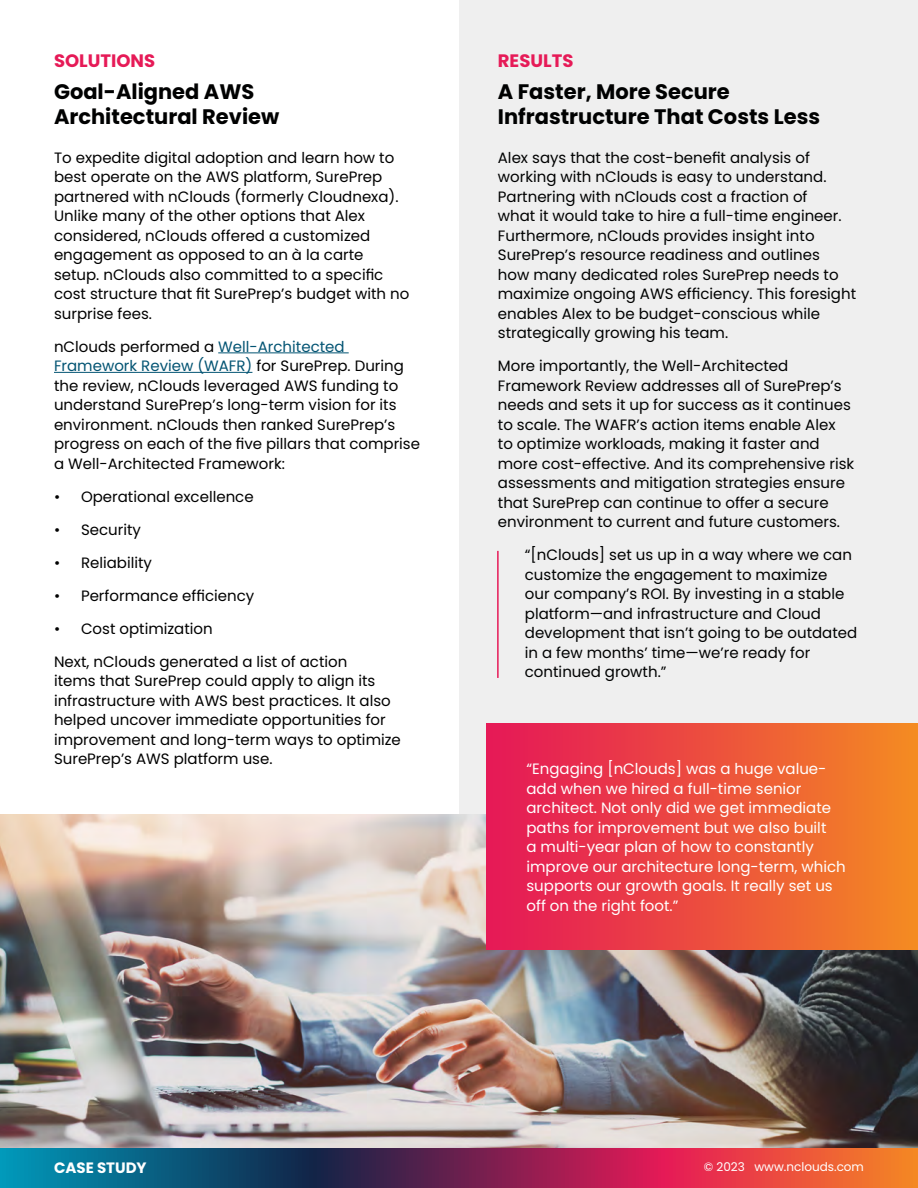
<style>
.page{position:relative;width:918px;height:1188px;background:#fff}
.page>*{position:absolute;margin:0;border:0;box-sizing:border-box;transform-origin:0 0}
.t1{font:700 21px/25.2px "Poppins";color:#000101}
.t2{font:700 18px "Poppins";color:#e61a57}
.t3{font:15px/19.5px "Poppins";color:#000101}
.t4{font:15px/19.5px "Poppins";color:#fff}
.t5{font:700 15px "Poppins";color:#fff}
.t6{font:12px "Poppins";color:#fff}
.s1{color:#035473}
</style>
<div class="page">
<div style="left:459px;top:0;width:459px;height:1159px;background:#efefef"></div>
<svg style="left:0;top:1147px;width:918px;height:41px;background:#74455e"></svg>
<img style="left:0;top:814px;width:918px;height:333px">
<hr style="left:218px;top:352px;width:131px;height:1px;background:#035473">
<hr style="left:54px;top:372px;width:198px;height:1px;background:#035473">
<div style="left:486px;top:724px;width:432px;height:225px;background:linear-gradient(to right,#e51459,#f48923)"></div>
<hr style="left:497px;top:551px;width:2px;height:127px;background:#e61a57">
<p class="t2" style="left:54px;top:50px;width:103px">SOLUTIONS</p>
<p class="t2" style="left:498px;top:50px;width:77px">RESULTS</p>
<h1 class="t1" style="left:54px;top:79px;width:227px">Goal-Aligned AWS<br>Architectural Review</h1>
<h1 class="t1" style="left:498px;top:79px;width:324px">A Faster, More Secure<br>Infrastructure That Costs Less</h1>
<p class="t3" style="left:54px;top:148px;width:357px">To expedite digital adoption and learn how to best operate on the AWS platform, SurePrep partnered with nClouds (formerly Cloudnexa).<br>Unlike many of the other options that Alex considered, nClouds offered a customized engagement as opposed to an à la carte setup. nClouds also committed to a specific cost structure that fit SurePrep’s budget with no surprise fees.</p>
<p class="t3" style="left:54px;top:337px;width:368px">nClouds performed a <span class="s1">Well-Architected Framework Review (WAFR)</span> for SurePrep. During the review, nClouds leveraged AWS funding to understand SurePrep’s long-term vision for its environment. nClouds then ranked SurePrep’s progress on each of the five pillars that comprise a Well-Architected Framework:</p>
<p class="t3" style="left:54px;top:487px;width:201px">• Operational excellence</p>
<p class="t3" style="left:54px;top:520px;width:88px">• Security</p>
<p class="t3" style="left:54px;top:553px;width:100px">• Reliability</p>
<p class="t3" style="left:54px;top:586px;width:202px">• Performance efficiency</p>
<p class="t3" style="left:54px;top:619px;width:160px">• Cost optimization</p>
<p class="t3" style="left:54px;top:652px;width:348px">Next, nClouds generated a list of action<br>items that SurePrep could apply to align its infrastructure with AWS best practices. It also helped uncover immediate opportunities for improvement and long-term ways to optimize SurePrep’s AWS platform use.</p>
<p class="t3" style="left:498px;top:148px;width:360px">Alex says that the cost-benefit analysis of working with nClouds is easy to understand.<br>Partnering with nClouds cost a fraction of<br>what it would take to hire a full-time engineer.<br>Furthermore, nClouds provides insight into SurePrep’s resource readiness and outlines<br>how many dedicated roles SurePrep needs to maximize ongoing AWS efficiency. This foresight enables Alex to be budget-conscious while strategically growing his team.</p>
<p class="t3" style="left:498px;top:356px;width:358px">More importantly, the Well-Architected Framework Review addresses all of SurePrep’s needs and sets it up for success as it continues to scale. The WAFR’s action items enable Alex to optimize workloads, making it faster and more cost-effective. And its comprehensive risk assessments and mitigation strategies ensure that SurePrep can continue to offer a secure environment to current and future customers.</p>
<p class="t3" style="left:525px;top:545px;width:334px">“[nClouds] set us up in a way where we can customize the engagement to maximize<br>our company’s ROI. By investing in a stable platform—and infrastructure and Cloud development that isn’t going to be outdated in a few months’ time—we’re ready for continued growth.”</p>
<p class="t4" style="left:526px;top:759px;width:321px">“Engaging [nClouds] was a huge value&shy;add when we hired a full-time senior architect. Not only did we get immediate paths for improvement but we also built<br>a multi-year plan of how to constantly improve our architecture long-term, which supports our growth goals. It really set us off on the right foot.”</p>
<p class="t5" style="left:54px;top:1159px;width:94px">CASE STUDY</p>
<p class="t6" style="left:704px;top:1160px;width:162px">© 2023 www.nclouds.com</p>
</div>
